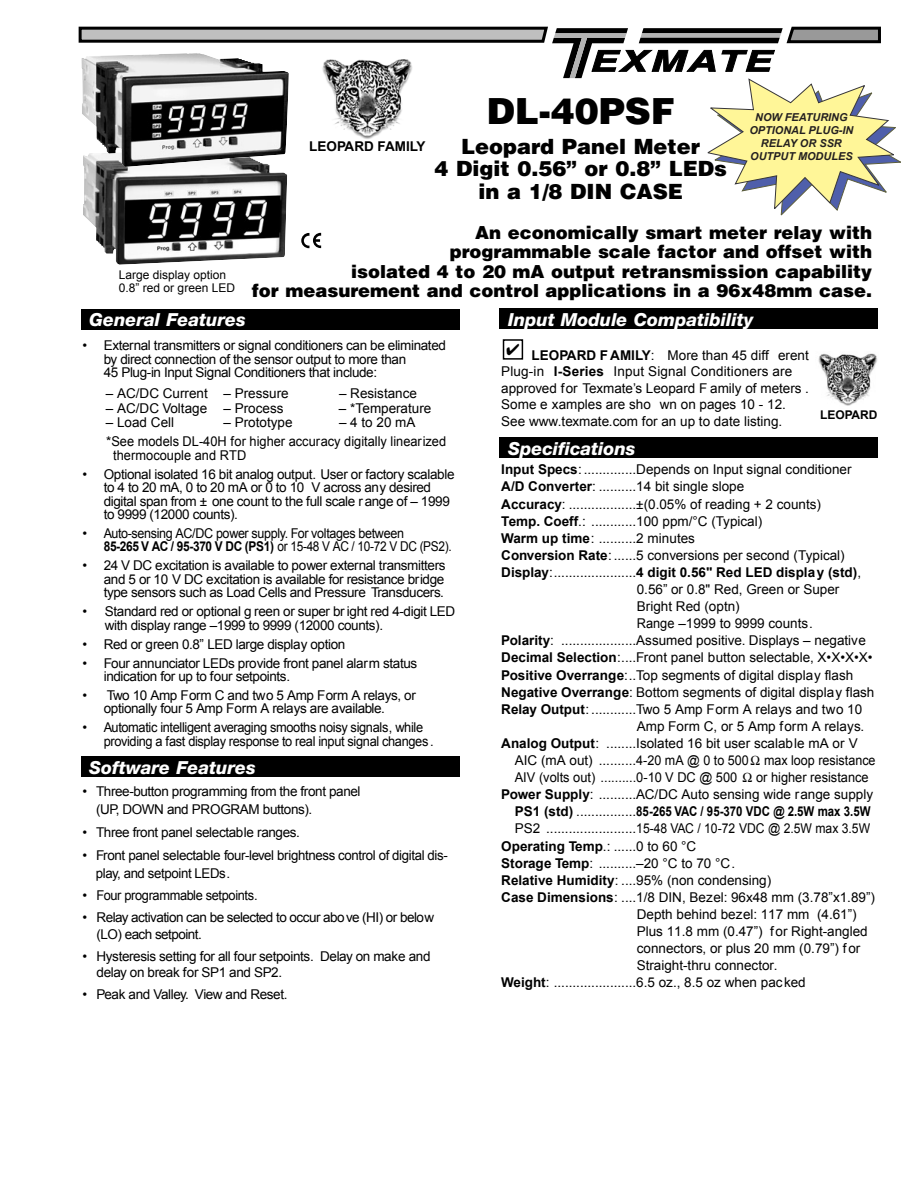
<style>
.page{position:relative;width:918px;height:1188px;background:#fff}
.page>*{position:absolute;margin:0;border:0;box-sizing:border-box;transform-origin:0 0}
.t1{font:900 36px "Helvetica";color:#000}
.t2{font:900 21px/22.5px "Helvetica";color:#000;text-align:center}
.t3{font:900 18px/19.5px "Helvetica";color:#000;text-align:right}
.t4{font:italic 800 18px "Helvetica Neue";color:#fff}
.t5{font:13.5px/16.5px "Arial";color:#000}
.t6{font:13.5px/13.5px "Arial";letter-spacing:-.03em;color:#000}
.t7{font:700 13.5px "Arial";color:#000}
.t8{font:13.5px "Arial";color:#000;scale:.95 1}
.t9{font:12px/12.9px "Arial";color:#000}
.t10{font:700 12px "Arial";color:#000}
.t11{font:italic 700 10.95px/13px "Arial";color:#231f20;text-align:center}
.s1{font-weight:700}
.s2{font-weight:400}
</style>
<div class="page">
<div style="left:503px;top:339px;width:20px;height:21px;border:2px solid #000"></div>
<img style="left:83px;top:215px;width:203px;height:50px">
<svg style="left:301px;top:233px;width:20px;height:15px"></svg>
<div style="left:81px;top:309px;width:378px;height:21px;background:#000"></div>
<div style="left:500px;top:309px;width:378px;height:20px;background:#000"></div>
<div style="left:500px;top:438px;width:378px;height:20px;background:#000"></div>
<div style="left:81px;top:757px;width:378px;height:20px;background:#000"></div>
<svg style="left:78px;top:26px;width:823px;height:189px"></svg>
<img style="left:818px;top:353px;width:60px;height:53px">
<p class="t9" style="left:119px;top:269px;width:118px">Large display option<br>0.8” red or green LED</p>
<p class="t7" style="left:309px;top:137px;width:118px">LEOPARD FAMILY</p>
<h1 class="t1" style="left:487px;top:98px;width:190px">DL-40PSF</h1>
<h2 class="t2" style="left:434px;top:137px;width:294px">Leopard Panel Meter<br>4 Digit 0.56” or 0.8” LEDs in a 1/8 DIN CASE</h2>
<p class="t11" style="left:749px;top:111px;width:106px">NOW FEATURING<br>OPTIONAL PLUG-IN<br>RELAY OR SSR<br>OUTPUT MODULES</p>
<h3 class="t3" style="left:252px;top:224px;width:622px">An economically smart meter relay with<br>programmable scale factor and offset with<br>isolated 4 to 20 mA output retransmission capability<br>for measurement and control applications in a 96x48mm case.</h3>
<h3 class="t4" style="left:89px;top:313px;width:158px">General Features</h3>
<h3 class="t4" style="left:508px;top:313px;width:247px">Input Module Compatibility</h3>
<p class="t6" style="left:104px;top:339px;width:344px;text-indent:-21px">• External transmitters or signal conditioners can be eliminated by direct connection of the sensor output to more than<br>45 Plug-in Input Signal Conditioners that include:</p>
<p class="t5" style="left:106px;top:386px;width:184px">– AC/DC Current – Pressure</p>
<p class="t5" style="left:339px;top:386px;width:80px">– Resistance</p>
<p class="t5" style="left:106px;top:400px;width:179px">– AC/DC Voltage – Process</p>
<p class="t5" style="left:339px;top:400px;width:94px">– *Temperature</p>
<p class="t5" style="left:106px;top:414px;width:70px">– Load Cell</p>
<p class="t5" style="left:224px;top:414px;width:71px">– Prototype</p>
<p class="t5" style="left:106px;top:413px;width:341px;line-height:18.9px;text-indent:233px">– 4 to 20 mA *See models DL-40H for higher accuracy digitally linearized</p>
<p class="t8" style="left:113px;top:446px;width:142px">thermocouple and RTD</p>
<p class="t6" style="left:104px;top:467px;width:352px;text-indent:-21px">• Optional isolated 16 bit analog output. User or factory scalable to 4 to 20 mA, 0 to 20 mA or 0 to 10 V across any desired digital span from ± one count to the full scale r ange of – 1999 to 9999 (12000 counts).</p>
<p class="t6" style="left:104px;top:527px;width:349px;text-indent:-21px">• Auto-sensing AC/DC power supply. For voltages between<br><span class="s1">85-265 V AC / 95-370 V DC (PS1)</span> or 15-48 V AC / 10-72 V DC (PS2).</p>
<p class="t6" style="left:104px;top:559px;width:343px;text-align:justify;text-indent:-21px">• 24 V DC excitation is available to power external transmitters and 5 or 10 V DC excitation is available for resistance bridge type sensors such as Load Cells and Pressure Transducers.</p>
<p class="t6" style="left:105px;top:605px;width:352px;text-indent:-22px">• Standard red or optional g reen or super br ight red 4-digit LED with display range –1999 to 9999 (12000 counts).</p>
<p class="t6" style="left:82px;top:637px;width:264px">• Red or green 0.8” LED large display option</p>
<p class="t6" style="left:104px;top:656px;width:315px;text-indent:-21px">• Four annunciator LEDs provide front panel alarm status indication for up to four setpoints.</p>
<p class="t6" style="left:104px;top:689px;width:314px;text-indent:-21px">• Two 10 Amp Form C and two 5 Amp Form A relays, or optionally four 5 Amp Form A relays are available.</p>
<p class="t6" style="left:104px;top:721px;width:331px;text-indent:-21px">• Automatic intelligent averaging smooths noisy signals, while providing a fast display response to real input signal changes.</p>
<h3 class="t4" style="left:89px;top:761px;width:168px">Software Features</h3>
<p class="t6" style="left:96px;top:782px;width:266px;line-height:18px;text-indent:-14px">• Three-button programming from the front panel (UP, DOWN and PROGRAM buttons).</p>
<p class="t6" style="left:82px;top:826px;width:219px">• Three front panel selectable ranges.</p>
<p class="t6" style="left:96px;top:847px;width:353px;line-height:18px;text-indent:-13px">• Front panel selectable four-level brightness control of digital dis&shy;play, and setpoint LEDs.</p>
<p class="t6" style="left:82px;top:889px;width:177px">• Four programmable setpoints.</p>
<p class="t6" style="left:97px;top:909px;width:339px;line-height:16.5px;text-indent:-14px">• Relay activation can be selected to occur above (HI) or below (LO) each setpoint.</p>
<p class="t6" style="left:97px;top:948px;width:335px;line-height:16.5px;text-indent:-14px">• Hysteresis setting for all four setpoints. Delay on make and delay on break for SP1 and SP2.</p>
<p class="t6" style="left:82px;top:988px;width:206px">• Peak and Valley. View and Reset.</p>
<p class="t5" style="left:501px;top:347px;width:309px;text-indent:30px"><span class="s1">LEOPARD F AMILY</span>: More than 45 diff erent Plug-in <span class="s1">I-Series</span> Input Signal Conditioners are approved for Texmate’s Leopard F amily of meters .<br>Some e xamples are sho wn on pages 10 - 12.<br>See www.texmate.com for an up to date listing.</p>
<p class="t5" style="left:501px;top:461px;width:352px"><span class="s1">Input Specs</span>:..............Depends on Input signal conditioner</p>
<p class="t5" style="left:501px;top:479px;width:245px"><span class="s1">A/D Converter</span>: ..........14 bit single slope</p>
<p class="t5" style="left:501px;top:496px;width:321px"><span class="s1">Accuracy</span>: ..................±(0.05% of reading + 2 counts)</p>
<p class="t5" style="left:501px;top:513px;width:263px"><span class="s1">Temp. Coeff</span>.: ............100 ppm/°C (Typical)</p>
<p class="t5" style="left:501px;top:530px;width:195px"><span class="s1">Warm up time</span>: ..........2 minutes</p>
<p class="t5" style="left:501px;top:547px;width:345px"><span class="s1">Conversion Rate</span>:......5 conversions per second (Typical)</p>
<p class="t7" style="left:501px;top:563px;width:362px">Display<span class="s2">:......................</span>4 digit 0.56" Red LED display (std)<span class="s2">,</span></p>
<p class="t5" style="left:637px;top:581px;width:204px">0.56” or 0.8" Red, Green or Super</p>
<p class="t5" style="left:637px;top:598px;width:104px">Bright Red (optn)</p>
<p class="t8" style="left:637px;top:615px;width:187px">Range –1999 to 9999 counts.</p>
<p class="t5" style="left:501px;top:632px;width:366px"><span class="s1">Polarity</span>: ....................Assumed positive. Displays – negative</p>
<p class="t5" style="left:501px;top:650px;width:373px"><span class="s1">Decimal Selection</span>:....Front panel button selectable, X•X•X•X•</p>
<p class="t5" style="left:501px;top:667px;width:354px"><span class="s1">Positive Overrange</span>:..Top segments of digital display flash</p>
<p class="t5" style="left:501px;top:684px;width:375px"><span class="s1">Negative Overrange</span>: Bottom segments of digital display flash</p>
<p class="t5" style="left:501px;top:701px;width:363px"><span class="s1">Relay Output</span>: ............Two 5 Amp Form A relays and two 10</p>
<p class="t5" style="left:637px;top:718px;width:229px">Amp Form C, or 5 Amp form A relays.</p>
<p class="t5" style="left:501px;top:735px;width:358px"><span class="s1">Analog Output</span>: ........Isolated 16 bit user scalable mA or V</p>
<p class="t5" style="left:515px;top:752px;width:362px">AIC (mA out) ..........4-20 mA @ 0 to 500 max loop resistance</p>
<p class="t8" style="left:515px;top:769px;width:236px">AIV (volts out) ..........0-10 V DC @ 500</p>
<p class="t8" style="left:756px;top:769px;width:120px">or higher resistance</p>
<p class="t5" style="left:501px;top:786px;width:373px"><span class="s1">Power Supply</span>: ..........AC/DC Auto sensing wide range supply</p>
<p class="t7" style="left:515px;top:803px;width:357px">PS1 (std) <span class="s2">................</span>85-265 VAC / 95-370 VDC @ 2.5W max 3.5W</p>
<p class="t5" style="left:515px;top:821px;width:357px">PS2 ........................15-48 VAC / 10-72 VDC @ 2.5W max 3.5W</p>
<p class="t6" style="left:501px;top:839px;width:197px"><span class="s1">Operating Temp</span>.: ......0 to 60 °C</p>
<p class="t6" style="left:501px;top:856px;width:235px"><span class="s1">Storage Temp</span>: ..........–20 °C to 70 °C.</p>
<p class="t5" style="left:501px;top:872px;width:272px"><span class="s1">Relative Humidity</span>: ....95% (non condensing)</p>
<p class="t5" style="left:501px;top:889px;width:375px"><span class="s1">Case Dimensions</span>: ....1/8 DIN, Bezel: 96x48 mm (3.78”x1.89”)</p>
<p class="t5" style="left:637px;top:906px;width:222px">Depth behind bezel: 117 mm (4.61”)</p>
<p class="t5" style="left:637px;top:923px;width:233px">Plus 11.8 mm (0.47”) for Right-angled</p>
<p class="t5" style="left:637px;top:940px;width:225px">connectors, or plus 20 mm (0.79”) for</p>
<p class="t5" style="left:637px;top:957px;width:142px">Straight-thru connector.</p>
<p class="t5" style="left:501px;top:975px;width:306px"><span class="s1">Weight</span>: ......................6.5 oz., 8.5 oz when packed</p>
<p class="t10" style="left:820px;top:407px;width:59px">LEOPARD</p>
<h3 class="t4" style="left:508px;top:442px;width:129px">Specifications</h3>
</div>
